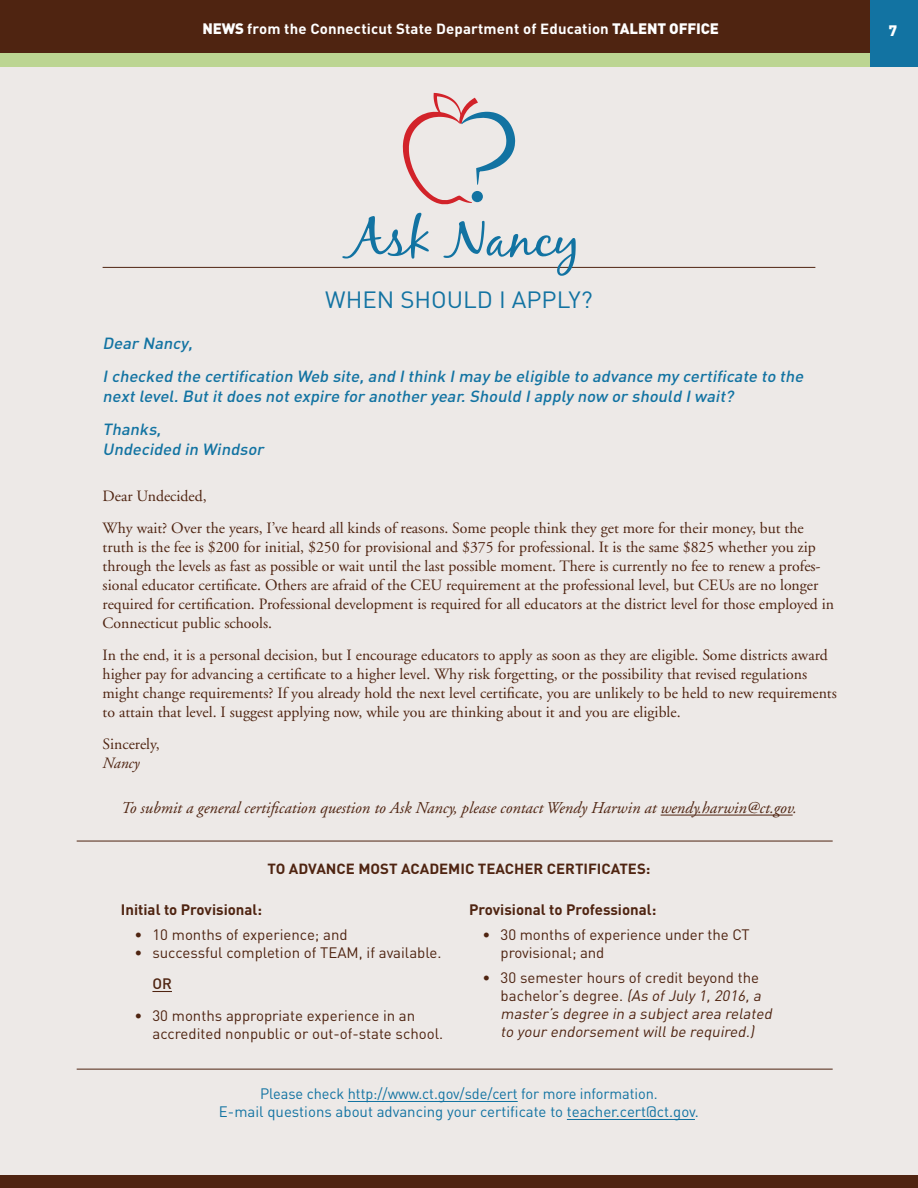
<style>
.page{position:relative;width:918px;height:1188px;background:#fff}
.page>*{position:absolute;margin:0;border:0;box-sizing:border-box;transform-origin:0 0}
.t1{font:23.25px "DIN";color:#1273a2}
.t2{font:italic 16.5px "Adobe Garamond";color:#4f2411}
.t3{font:italic 500 16.05px/33.3px "DIN";color:#1273a2}
.t4{font:15.75px/18.9px "Adobe Garamond";color:#4f2411}
.t5{font:italic 15.75px "Adobe Garamond";color:#4f2411}
.t6{font:15px/18px "DIN";color:#4f2411}
.t7{font:italic 15px/18px "DIN";color:#4f2411}
.t8{font:15px/18px "DIN";letter-spacing:-.005em;color:#1273a2;text-align:center}
.t9{font:700 15px "DIN";color:#4f2411}
.t10{font:500 15px "DIN";color:#4f2411}
.t11{font:900 15px "DIN";color:#fff}
.t12{font:700 14.55px "DIN";letter-spacing:.01em;color:#fff}
.t13{font:700 14.55px "DIN";color:#4f2411}
.s1{font-weight:900;font-size:15px}
.s2{font-style:normal}
</style>
<div class="page">
<div style="left:0;top:0;width:918px;height:54px;background:#4f2411"></div>
<div style="left:870px;top:0;width:48px;height:77px;background:#1273a2"></div>
<div style="left:0;top:54px;width:870px;height:13px;background:#bcd592"></div>
<div style="left:0;top:1174px;width:918px;height:14px;background:#4f2411"></div>
<div style="left:0;top:67px;width:918px;height:1107px;background:#ede9e7"></div>
<hr style="left:103px;top:267px;width:712px;height:1px;background:#4f2411">
<svg style="left:152px;top:991px;width:20px;height:1px"></svg>
<hr style="left:661px;top:815px;width:132px;height:1px;background:#4f2411">
<hr style="left:348px;top:1101px;width:170px;height:1px;background:#1273a2">
<hr style="left:567px;top:1119px;width:128px;height:1px;background:#1273a2">
<hr style="left:77px;top:1069px;width:756px;height:1px;background:#4f2411">
<hr style="left:77px;top:841px;width:756px;height:1px;background:#4f2411">
<svg style="left:403px;top:93px;width:112px;height:112px"></svg>
<svg style="left:342px;top:213px;width:87px;height:46px"></svg>
<svg style="left:443px;top:221px;width:133px;height:55px"></svg>
<p class="t12" style="left:202px;top:19px;width:518px"><span class="s1">NEWS</span> from the Connecticut State Department of Education <span class="s1">TALENT OFFICE</span></p>
<p class="t11" style="left:889px;top:21px;width:10px">7</p>
<h1 class="t1" style="left:325px;top:285px;width:269px">WHEN SHOULD I APPLY?</h1>
<p class="t3" style="left:103px;top:326px;width:706px">Dear Nancy,<br>Ichecked the certification Web site,and Ithink Imay be eligible to advance my certificate to the</p>
<p class="t3" style="left:103px;top:379px;width:636px">nextlevel.Butitdoes notexpire for another year.Should Iapply now or should Iwait?<br>Thanks,</p>
<p class="t3" style="left:103px;top:432px;width:166px">Undecided in Windsor</p>
<p class="t4" style="left:103px;top:480px;width:703px;line-height:32.4px">Dear Undecided,<br>Why wait? Over the years, I’ve heard all kinds of reasons. Some people think they get more for their money, but the</p>
<p class="t4" style="left:103px;top:538px;width:733px">truth is the fee is $200 for initial, $250 for provisional and $375 for professional. It is the same $825 whether you zip through the levels as fast as possible or wait until the last possible moment. There is currently no fee to renew a profes&shy;sional educator certificate. Others are afraid of the CEU requirement at the professional level, but CEUs are no longer required for certification. Professional development is required for all educators at the district level for those employed in Connecticut public schools.</p>
<p class="t4" style="left:103px;top:646px;width:736px">In the end, it is a personal decision, but I encourage educators to apply as soon as they are eligible. Some districts award higher pay for advancing a certificate to a higher level. Why risk forgetting, or the possibility that revised regulations might change requirements? If you already hold the next level certificate, you are unlikely to be held to new requirements to attain that level. I suggest applying now, while you are thinking about it and you are eligible.</p>
<p class="t4" style="left:103px;top:735px;width:59px">Sincerely,</p>
<p class="t5" style="left:103px;top:755px;width:39px">Nancy</p>
<p class="t2" style="left:121px;top:799px;width:677px">To submit a general certification question to Ask Nancy, please contact Wendy Harwin at wendy.harwin@ct.gov.</p>
<p class="t13" style="left:267px;top:860px;width:385px">TO ADVANCE MOST ACADEMIC TEACHER CERTIFICATES:</p>
<p class="t9" style="left:121px;top:900px;width:143px">Initial to Provisional:</p>
<p class="t6" style="left:134px;top:925px;width:215px">• 10 months of experience; and</p>
<p class="t6" style="left:134px;top:943px;width:309px">• successful completion of TEAM, if available.</p>
<p class="t10" style="left:152px;top:974px;width:21px">OR</p>
<p class="t6" style="left:152px;top:1006px;width:292px;text-indent:-18px">• 30 months appropriate experience in an accredited nonpublic or out-of-state school.</p>
<p class="t9" style="left:469px;top:900px;width:189px">Provisional to Professional:</p>
<p class="t6" style="left:501px;top:925px;width:251px;text-indent:-18px">• 30 months of experience under the CT provisional; and</p>
<p class="t7" style="left:501px;top:968px;width:276px;text-indent:-18px"><span class="s2">• 30 semester hours of credit beyond the bachelor’s degree.</span> (As ofJuly 1,2016,a master’s degree in a subjectarea related to your endorsementwillbe required.)</p>
<p class="t8" style="left:219px;top:1085px;width:482px">Please check http://www.ct.gov/sde/cert for more information.<br>E-mail questions about advancing your certificate to teacher.cert@ct.gov.</p>
</div>
